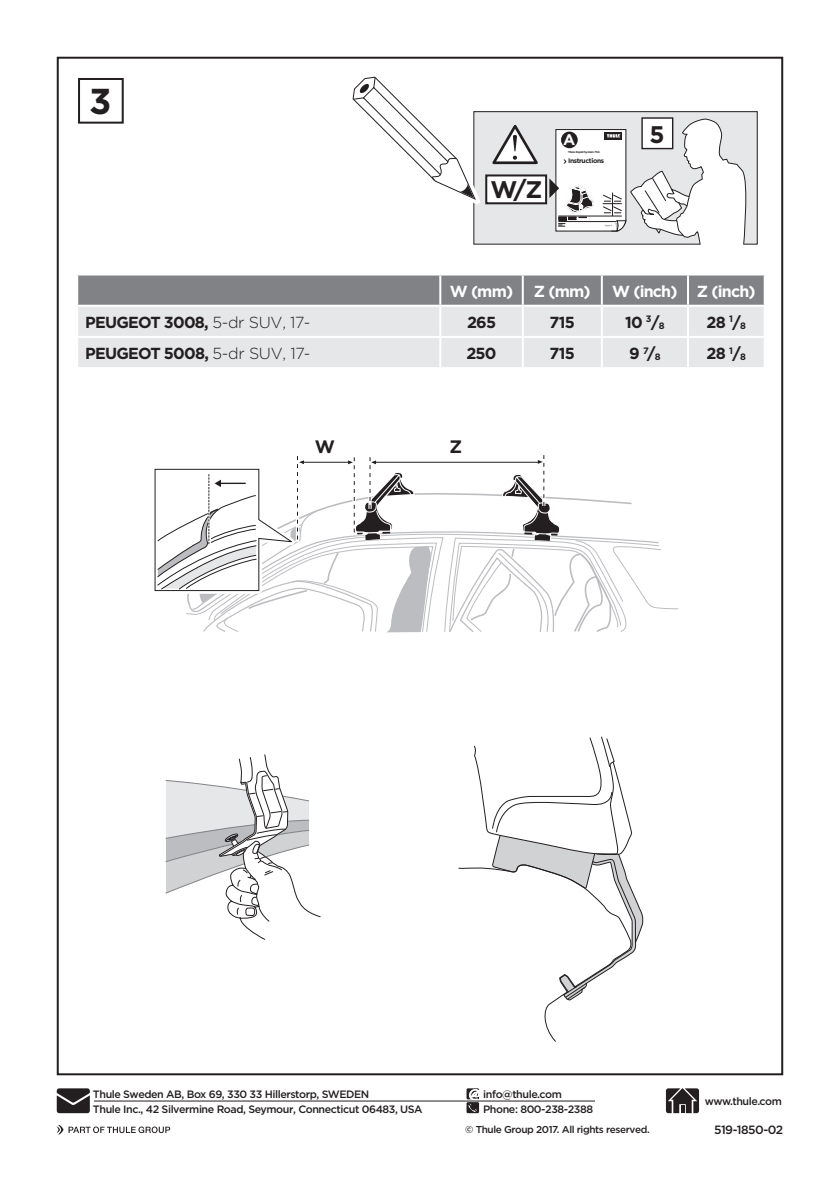
<style>
.page{position:relative;width:840px;height:1191px;background:#fff}
.page>*{position:absolute;margin:0;border:0;box-sizing:border-box;transform-origin:0 0}
.t1{font:700 36px "Thule";color:#231f20}
.t2{font:700 24px "Thule";color:#231f20}
.t3{font:700 18px "Thule";color:#231f20}
.t4{font:700 16px "Thule";letter-spacing:-.05em;color:#231f20}
.t5{font:700 16px "Thule";letter-spacing:-.05em;color:#fff}
.t6{font:700 15.4px "Thule";color:#fff}
.t7{font:500 12px "Thule";letter-spacing:-.04em;color:#231f20}
.t8{font:500 10.6px "Thule";letter-spacing:-.04em;color:#231f20}
.t9{font:500 10px "Thule";letter-spacing:-.04em;color:#231f20}
.t10{font:700 6.6px "Thule";letter-spacing:-.05em;color:#231f20}
.t11{font:700 2.8px "Thule";letter-spacing:-.05em;color:#231f20}
.s1{font-weight:300}
</style>
<div class="page">
<div style="left:78px;top:78px;width:46px;height:46px;border:2px solid #231f20"></div>
<div style="left:473px;top:112px;width:283px;height:132px;background:#e6e7e9"></div>
<div style="left:473px;top:111px;width:284px;height:134px;border:1px solid #231f20"></div>
<div style="left:486px;top:175px;width:60px;height:28px;background:#fff"></div>
<div style="left:485px;top:174px;width:62px;height:30px;border:2px solid #231f20"></div>
<svg style="left:352px;top:76px;width:185px;height:137px"></svg>
<svg style="left:549px;top:118px;width:199px;height:127px"></svg>
<div style="left:560px;top:132px;width:17px;height:16px;background:#231f20;border-radius:50%"></div>
<svg style="left:78px;top:275px;width:685px;height:30px;background:#838588"></svg>
<div style="left:78px;top:307px;width:685px;height:60px;background:#e6e7e9"></div>
<hr style="left:439px;top:275px;width:2px;height:30px;background:#fff">
<hr style="left:521px;top:275px;width:2px;height:30px;background:#fff">
<hr style="left:600px;top:275px;width:2px;height:30px;background:#fff">
<hr style="left:686px;top:275px;width:2px;height:30px;background:#fff">
<hr style="left:439px;top:307px;width:2px;height:29px;background:#fff">
<hr style="left:521px;top:307px;width:2px;height:29px;background:#fff">
<hr style="left:600px;top:307px;width:2px;height:29px;background:#fff">
<hr style="left:686px;top:307px;width:2px;height:29px;background:#fff">
<hr style="left:76px;top:336px;width:364px;height:2px;background:#fff">
<hr style="left:601px;top:336px;width:86px;height:2px;background:#fff">
<hr style="left:687px;top:336px;width:78px;height:2px;background:#fff">
<hr style="left:686px;top:338px;width:2px;height:29px;background:#fff">
<svg style="left:57px;top:1125px;width:113px;height:9px"></svg>
<svg style="left:57px;top:1088px;width:33px;height:25px"></svg>
<hr style="left:94px;top:1100px;width:500px;height:1px;background:#231f20">
<svg style="left:665px;top:1088px;width:33px;height:25px"></svg>
<svg style="left:466px;top:1088px;width:13px;height:11px"></svg>
<svg style="left:466px;top:1102px;width:13px;height:11px"></svg>
<svg style="left:467px;top:1089px;width:12px;height:23px"></svg>
<svg style="left:148px;top:323px;width:530px;height:719px"></svg>
<p class="t1" style="left:89px;top:80px;width:24px">3</p>
<p class="t2" style="left:490px;top:175px;width:53px">W/Z</p>
<p class="t6" style="left:563px;top:130px;width:14px">A</p>
<p class="t11" style="left:567px;top:151px;width:33px">Thule Rapid System 754</p>
<p class="t10" style="left:567px;top:157px;width:38px">Instructions</p>
<p class="t2" style="left:649px;top:120px;width:17px">5</p>
<p class="t5" style="left:449px;top:281px;width:65px">W (mm)</p>
<p class="t5" style="left:533px;top:281px;width:58px">Z (mm)</p>
<p class="t5" style="left:612px;top:281px;width:67px">W (inch)</p>
<p class="t5" style="left:696px;top:281px;width:60px">Z (inch)</p>
<p class="t4" style="left:85px;top:312px;width:226px">PEUGEOT 3008, <span class="s1">5-dr SUV, 17-</span></p>
<p class="t4" style="left:466px;top:312px;width:31px">265</p>
<p class="t4" style="left:549px;top:312px;width:27px">715</p>
<p class="t4" style="left:624px;top:312px;width:41px">10 <sup>3</sup>/<sub>8</sub></p>
<p class="t4" style="left:706px;top:312px;width:41px">28 <sup>1</sup>/<sub>8</sub></p>
<p class="t4" style="left:85px;top:344px;width:227px">PEUGEOT 5008, <span class="s1">5-dr SUV, 17-</span></p>
<p class="t4" style="left:466px;top:344px;width:32px">250</p>
<p class="t4" style="left:549px;top:344px;width:27px">715</p>
<p class="t4" style="left:629px;top:344px;width:33px">9 <sup>7</sup>/<sub>8</sub></p>
<p class="t4" style="left:706px;top:344px;width:41px">28 <sup>1</sup>/<sub>8</sub></p>
<p class="t3" style="left:314px;top:436px;width:22px">W</p>
<p class="t3" style="left:449px;top:436px;width:14px">Z</p>
<p class="t8" style="left:93px;top:1087px;width:278px">Thule Sweden AB, Box 69, 330 33 Hillerstorp, SWEDEN</p>
<p class="t8" style="left:93px;top:1102px;width:331px">Thule Inc., 42 Silvermine Road, Seymour, Connecticut 06483, USA</p>
<p class="t8" style="left:483px;top:1087px;width:80px">info@thule.com</p>
<p class="t8" style="left:483px;top:1102px;width:111px">Phone: 800-238-2388</p>
<p class="t9" style="left:465px;top:1122px;width:186px">© Thule Group 2017. All rights reserved.</p>
<p class="t8" style="left:704px;top:1094px;width:79px">www.thule.com</p>
<p class="t7" style="left:713px;top:1122px;width:71px">519-1850-02</p>
</div>
